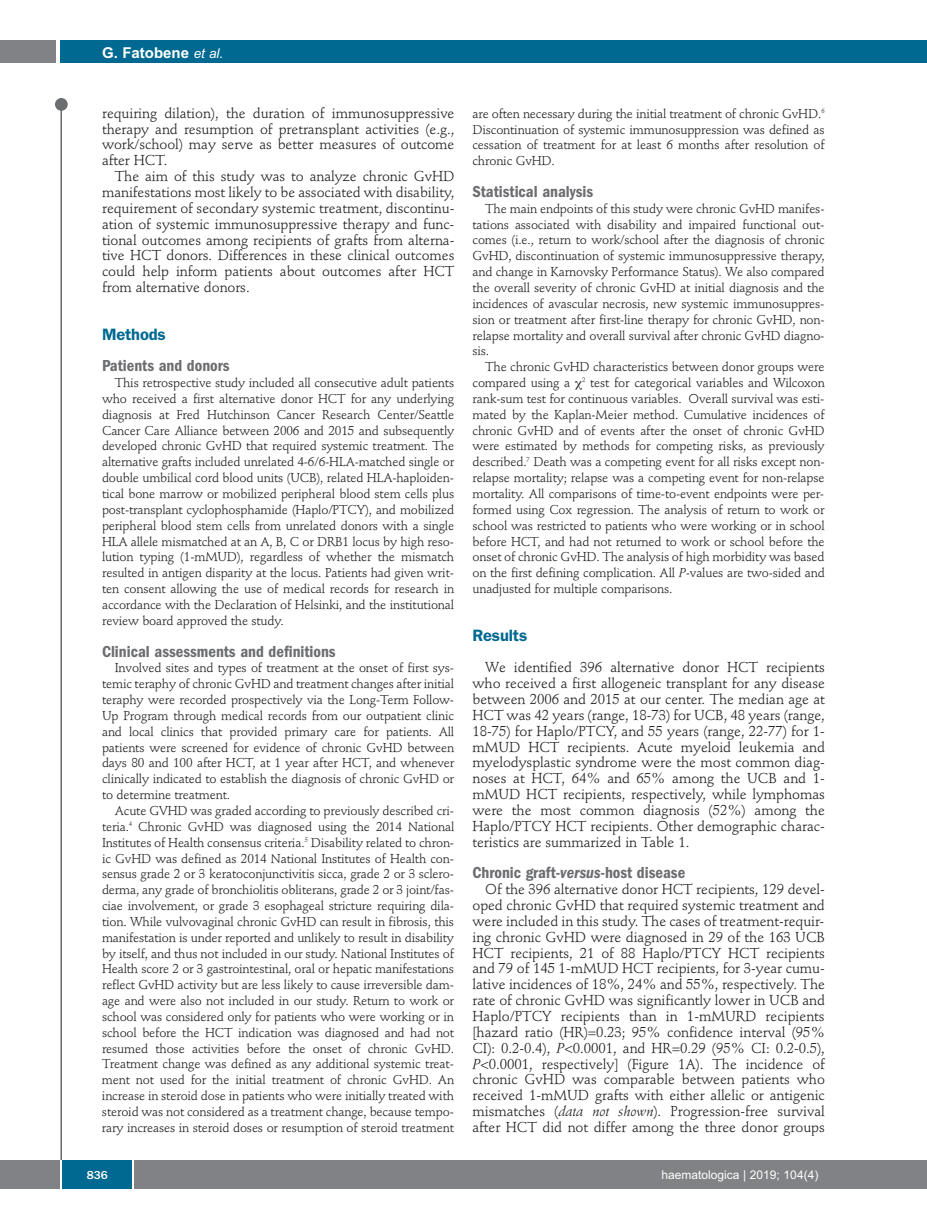
<style>
.page{position:relative;width:927px;height:1225px;background:#fff}
.page>*{position:absolute;margin:0;border:0;box-sizing:border-box;transform-origin:0 0}
.t1{font:600 condensed 16.5px "Franklin Gothic";color:#6c6d70}
.t2{font:600 16.5px "Franklin Gothic";letter-spacing:-.01em;color:#006991}
.t3{font:700 15px "Arial";color:#fff}
.t4{font:14.25px/15.9px "Stempel Schneidler";letter-spacing:-.005em;color:#231f20;text-align:justify}
.t5{font:12.75px/15.9px "Stempel Schneidler";letter-spacing:-.015em;color:#231f20;text-align:justify}
.t6{font:12px "Arial";color:#fff}
.t7{font:500 12px "Franklin Gothic";color:#fff}
.s1{font-weight:400;font-style:italic;font-size:13.5px}
.s2{font-style:italic}
</style>
<div class="page">
<div style="left:911px;top:40px;width:16px;height:22px;background:#006991"></div>
<div style="left:910px;top:1160px;width:17px;height:28px;background:#808285"></div>
<div style="left:55px;top:98px;width:13px;height:13px;background:#6c6d70;border-radius:50%"></div>
<hr style="left:60px;top:101px;width:2px;height:1061px;background:#6c6d70">
<div style="left:60px;top:40px;width:852px;height:22px;background:#006991"></div>
<div style="left:0;top:40px;width:56px;height:22px;background:#808285"></div>
<div style="left:0;top:1160px;width:911px;height:28px;background:#808285"></div>
<div style="left:62px;top:1160px;width:71px;height:28px;background:#006991"></div>
<hr style="left:60px;top:1160px;width:2px;height:28px;background:#fff">
<svg style="left:133px;top:1160px;width:1px;height:28px"></svg>
<p class="t3" style="left:102px;top:44px;width:123px">G. Fatobene <span class="s1">et al.</span></p>
<p class="t4" style="left:102px;top:106px;width:354px">requiring dilation), the duration of immunosuppressive therapy and resumption of pretransplant activities (e.g., work/school) may serve as better measures of outcome after HCT.</p>
<p class="t4" style="left:102px;top:170px;width:354px;text-indent:13px">The aim of this study was to analyze chronic GvHD manifestations most likely to be associated with disability, requirement of secondary systemic treatment, discontinu&shy;ation of systemic immunosuppressive therapy and func&shy;tional outcomes among recipients of grafts from alterna&shy;tive HCT donors. Differences in these clinical outcomes could help inform patients about outcomes after HCT from alternative donors.</p>
<p class="t2" style="left:102px;top:328px;width:65px">Methods</p>
<p class="t1" style="left:102px;top:360px;width:129px">Patients and donors</p>
<p class="t5" style="left:102px;top:376px;width:354px;text-indent:13px">This retrospective study included all consecutive adult patients who received a first alternative donor HCT for any underlying diagnosis at Fred Hutchinson Cancer Research Center/Seattle Cancer Care Alliance between 2006 and 2015 and subsequently developed chronic GvHD that required systemic treatment. The alternative grafts included unrelated 4-6/6-HLA-matched single or double umbilical cord blood units (UCB), related HLA-haploiden&shy;tical bone marrow or mobilized peripheral blood stem cells plus post-transplant cyclophosphamide (Haplo/PTCY), and mobilized peripheral blood stem cells from unrelated donors with a single HLA allele mismatched at an A, B, C or DRB1 locus by high reso&shy;lution typing (1-mMUD), regardless of whether the mismatch resulted in antigen disparity at the locus. Patients had given writ&shy;ten consent allowing the use of medical records for research in accordance with the Declaration of Helsinki, and the institutional review board approved the study.</p>
<p class="t1" style="left:102px;top:645px;width:235px">Clinical assessments and definitions</p>
<p class="t5" style="left:102px;top:661px;width:354px;text-indent:13px">Involved sites and types of treatment at the onset of first sys&shy;temic teraphy of chronic GvHD and treatment changes after initial teraphy were recorded prospectively via the Long-Term Follow-Up Program through medical records from our outpatient clinic and local clinics that provided primary care for patients. All patients were screened for evidence of chronic GvHD between days 80 and 100 after HCT, at 1 year after HCT, and whenever clinically indicated to establish the diagnosis of chronic GvHD or to determine treatment.</p>
<p class="t5" style="left:102px;top:804px;width:354px;text-indent:13px">Acute GVHD was graded according to previously described cri&shy;teria.<sup>4</sup> Chronic GvHD was diagnosed using the 2014 National Institutes of Health consensus criteria.<sup>5</sup> Disability related to chron&shy;ic GvHD was defined as 2014 National Institutes of Health con&shy;sensus grade 2 or 3 keratoconjunctivitis sicca, grade 2 or 3 sclero&shy;derma, any grade of bronchiolitis obliterans, grade 2 or 3 joint/fas&shy;ciae involvement, or grade 3 esophageal stricture requiring dila&shy;tion. While vulvovaginal chronic GvHD can result in fibrosis, this manifestation is under reported and unlikely to result in disability by itself, and thus not included in our study. National Institutes of Health score 2 or 3 gastrointestinal, oral or hepatic manifestations reflect GvHD activity but are less likely to cause irreversible dam&shy;age and were also not included in our study. Return to work or school was considered only for patients who were working or in school before the HCT indication was diagnosed and had not resumed those activities before the onset of chronic GvHD.<br>Treatment change was defined as any additional systemic treat&shy;ment not used for the initial treatment of chronic GvHD. An increase in steroid dose in patients who were initially treated with steroid was not considered as a treatment change, because tempo&shy;rary increases in steroid doses or resumption of steroid treatment</p>
<p class="t5" style="left:472px;top:106px;width:354px">are often necessary during the initial treatment of chronic GvHD.<sup>6<br></sup>Discontinuation of systemic immunosuppression was defined as cessation of treatment for at least 6 months after resolution of chronic GvHD.</p>
<p class="t1" style="left:472px;top:186px;width:122px">Statistical analysis</p>
<p class="t5" style="left:472px;top:202px;width:354px;text-indent:13px">The main endpoints of this study were chronic GvHD manifes&shy;tations associated with disability and impaired functional out&shy;comes (i.e., return to work/school after the diagnosis of chronic GvHD, discontinuation of systemic immunosuppressive therapy, and change in Karnovsky Performance Status). We also compared the overall severity of chronic GvHD at initial diagnosis and the incidences of avascular necrosis, new systemic immunosuppres&shy;sion or treatment after first-line therapy for chronic GvHD, non&shy;relapse mortality and overall survival after chronic GvHD diagno&shy;sis.</p>
<p class="t5" style="left:472px;top:360px;width:354px;text-indent:13px">The chronic GvHD characteristics between donor groups were compared using a <sup>2</sup> test for categorical variables and Wilcoxon rank-sum test for continuous variables. Overall survival was esti&shy;mated by the Kaplan-Meier method. Cumulative incidences of chronic GvHD and of events after the onset of chronic GvHD were estimated by methods for competing risks, as previously described.<sup>7</sup> Death was a competing event for all risks except non&shy;relapse mortality; relapse was a competing event for non-relapse mortality. All comparisons of time-to-event endpoints were per&shy;formed using Cox regression. The analysis of return to work or school was restricted to patients who were working or in school before HCT, and had not returned to work or school before the onset of chronic GvHD. The analysis of high morbidity was based on the first defining complication. All <span class="s2">P</span>-values are two-sided and unadjusted for multiple comparisons.</p>
<p class="t2" style="left:472px;top:629px;width:56px">Results</p>
<p class="t4" style="left:472px;top:661px;width:354px;text-indent:13px">We identified 396 alternative donor HCT recipients who received a first allogeneic transplant for any disease between 2006 and 2015 at our center. The median age at HCT was 42 years (range, 18-73) for UCB, 48 years (range, 18-75) for Haplo/PTCY, and 55 years (range, 22-77) for 1- mMUD HCT recipients. Acute myeloid leukemia and myelodysplastic syndrome were the most common diag&shy;noses at HCT, 64% and 65% among the UCB and 1- mMUD HCT recipients, respectively, while lymphomas were the most common diagnosis (52%) among the Haplo/PTCY HCT recipients. Other demographic charac&shy;teristics are summarized in Table 1.</p>
<p class="t1" style="left:472px;top:867px;width:214px">Chronic graft-<span class="s2">versus</span>-host disease</p>
<p class="t4" style="left:472px;top:882px;width:354px;text-indent:13px">Of the 396 alternative donor HCT recipients, 129 devel&shy;oped chronic GvHD that required systemic treatment and were included in this study. The cases of treatment-requir&shy;ing chronic GvHD were diagnosed in 29 of the 163 UCB HCT recipients, 21 of 88 Haplo/PTCY HCT recipients and 79 of 145 1-mMUD HCT recipients, for 3-year cumu&shy;lative incidences of 18%, 24% and 55%, respectively. The rate of chronic GvHD was significantly lower in UCB and Haplo/PTCY recipients than in 1-mMURD recipients [hazard ratio (HR)=0.23; 95% confidence interval (95% CI): 0.2-0.4), <span class="s2">P</span>&lt;0.0001, and HR=0.29 (95% CI: 0.2-0.5), <span class="s2">P</span>&lt;0.0001, respectively] (Figure 1A). The incidence of chronic GvHD was comparable between patients who received 1-mMUD grafts with either allelic or antigenic mismatches (<span class="s2">data not shown</span>). Progression-free survival after HCT did not differ among the three donor groups</p>
<p class="t7" style="left:87px;top:1167px;width:23px">836</p>
<p class="t6" style="left:661px;top:1167px;width:158px">haematologica | 2019; 104(4)</p>
</div>
